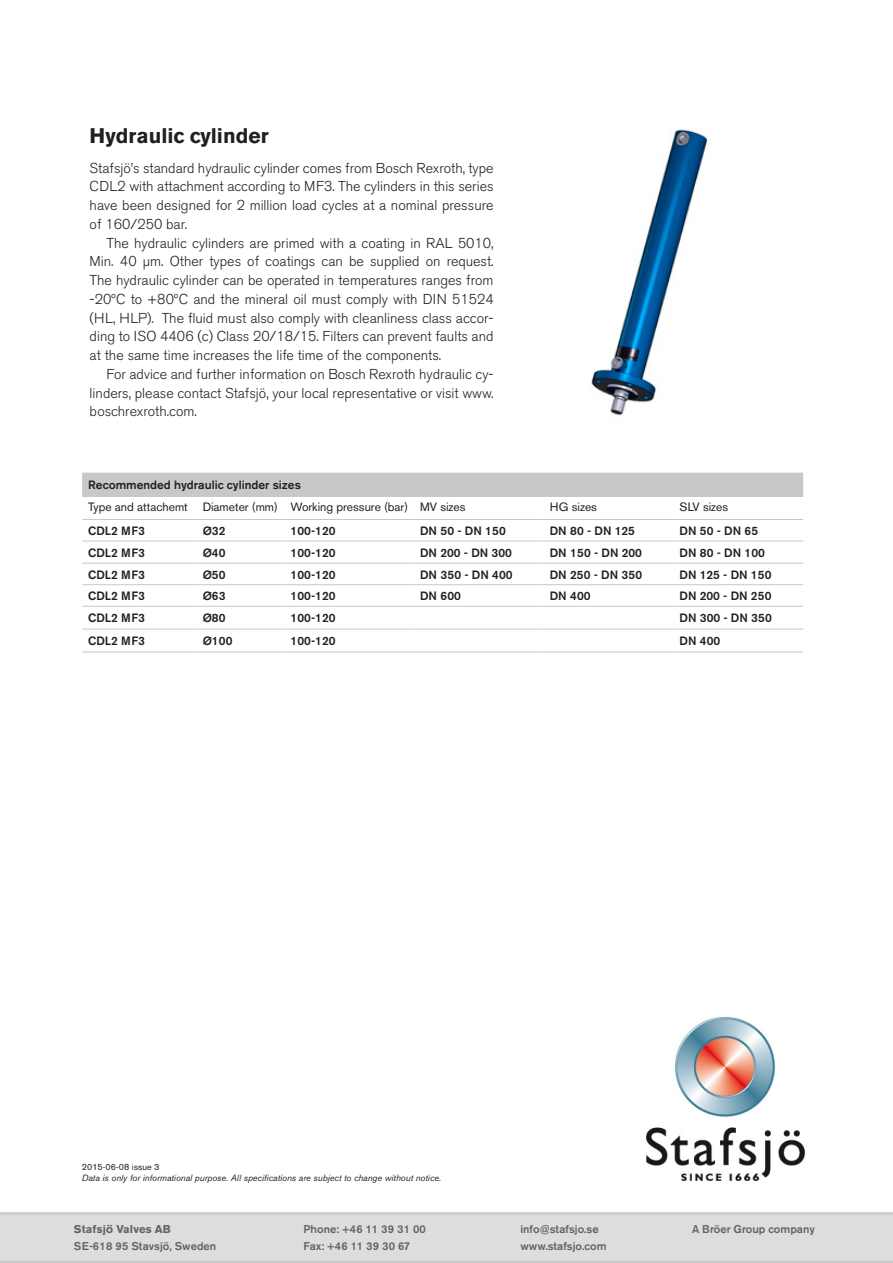
<style>
.page{position:relative;width:893px;height:1263px;background:#fff}
.page>*{position:absolute;margin:0;border:0;box-sizing:border-box;transform-origin:0 0}
.Berthold_Akzidenz_Gr{font:700 21px "Akzidenz Grotesk BE";color:#231f20}
.Brödtext_-_INDRAG{font:300 14.25px/18.8px "Akzidenz Grotesk BE";color:#231f20;text-align:justify}
.Brödtext{font:300 14.25px/18.8px "Akzidenz Grotesk BE";color:#231f20;text-align:justify}
.Tabelltext_-_MEDIUM{font:500 12px "Akzidenz Grotesk BE";color:#231f20}
.Tabeltext{font:12px "Akzidenz Grotesk BE";color:#231f20}
.Brödtext-2{font:500 12px "Akzidenz Grotesk BE";color:#231f20}
.Adress_field{font:500 11.25px "Akzidenz Grotesk BE";color:#636366}
.Adress_field-2{font:700 11.25px "Akzidenz Grotesk BE";letter-spacing:.01em;color:#636366}
.Tabeltext_-_KURSIV{font:italic 9px "Akzidenz Grotesk BE";color:#231f20}
.Tabeltext_-_KURSIV-2{font:9px "Akzidenz Grotesk BE";color:#231f20}
</style>
<div class="page">
<img style="left:590px;top:129px;width:118px;height:287px">
<img style="left:646px;top:1017px;width:159px;height:164px">
<svg style="left:0;top:1212px;width:893px;height:51px;background:#dadbdd"></svg>
<div style="left:698px;top:1226px;width:107px;height:25px;background:#dcdddf"></div>
<div style="left:82px;top:474px;width:721px;height:22px;background:#c7c8ca"></div>
<hr style="left:82px;top:519px;width:115px;height:1px;background:#c7c8ca">
<hr style="left:197px;top:519px;width:88px;height:1px;background:#c7c8ca">
<hr style="left:285px;top:519px;width:129px;height:1px;background:#c7c8ca">
<hr style="left:414px;top:519px;width:130px;height:1px;background:#c7c8ca">
<hr style="left:544px;top:519px;width:129px;height:1px;background:#c7c8ca">
<hr style="left:673px;top:519px;width:130px;height:1px;background:#c7c8ca">
<hr style="left:82px;top:541px;width:115px;height:1px;background:#c7c8ca">
<hr style="left:197px;top:541px;width:88px;height:1px;background:#c7c8ca">
<hr style="left:285px;top:541px;width:129px;height:1px;background:#c7c8ca">
<hr style="left:414px;top:541px;width:130px;height:1px;background:#c7c8ca">
<hr style="left:544px;top:541px;width:129px;height:1px;background:#c7c8ca">
<hr style="left:673px;top:541px;width:130px;height:1px;background:#c7c8ca">
<hr style="left:82px;top:563px;width:115px;height:1px;background:#c7c8ca">
<hr style="left:197px;top:563px;width:88px;height:1px;background:#c7c8ca">
<hr style="left:285px;top:563px;width:129px;height:1px;background:#c7c8ca">
<hr style="left:414px;top:563px;width:130px;height:1px;background:#c7c8ca">
<hr style="left:544px;top:563px;width:129px;height:1px;background:#c7c8ca">
<hr style="left:673px;top:563px;width:130px;height:1px;background:#c7c8ca">
<hr style="left:82px;top:584px;width:115px;height:1px;background:#c7c8ca">
<hr style="left:197px;top:584px;width:88px;height:1px;background:#c7c8ca">
<hr style="left:285px;top:584px;width:129px;height:1px;background:#c7c8ca">
<hr style="left:414px;top:584px;width:130px;height:1px;background:#c7c8ca">
<hr style="left:544px;top:584px;width:129px;height:1px;background:#c7c8ca">
<hr style="left:673px;top:584px;width:130px;height:1px;background:#c7c8ca">
<hr style="left:82px;top:606px;width:115px;height:1px;background:#c7c8ca">
<hr style="left:197px;top:606px;width:88px;height:1px;background:#c7c8ca">
<hr style="left:285px;top:606px;width:129px;height:1px;background:#c7c8ca">
<hr style="left:414px;top:606px;width:130px;height:1px;background:#c7c8ca">
<hr style="left:544px;top:606px;width:129px;height:1px;background:#c7c8ca">
<hr style="left:673px;top:606px;width:130px;height:1px;background:#c7c8ca">
<hr style="left:82px;top:629px;width:115px;height:1px;background:#c7c8ca">
<hr style="left:197px;top:629px;width:88px;height:1px;background:#c7c8ca">
<hr style="left:285px;top:629px;width:129px;height:1px;background:#c7c8ca">
<hr style="left:414px;top:629px;width:130px;height:1px;background:#c7c8ca">
<hr style="left:544px;top:629px;width:129px;height:1px;background:#c7c8ca">
<hr style="left:673px;top:629px;width:130px;height:1px;background:#c7c8ca">
<hr style="left:82px;top:651px;width:115px;height:1px;background:#c7c8ca">
<hr style="left:197px;top:651px;width:88px;height:1px;background:#c7c8ca">
<hr style="left:285px;top:651px;width:129px;height:1px;background:#c7c8ca">
<hr style="left:414px;top:651px;width:130px;height:1px;background:#c7c8ca">
<hr style="left:544px;top:651px;width:129px;height:1px;background:#c7c8ca">
<hr style="left:673px;top:651px;width:130px;height:1px;background:#c7c8ca">
<hr style="left:82px;top:473px;width:115px;height:1px;background:#c7c8ca">
<hr style="left:197px;top:473px;width:88px;height:1px;background:#c7c8ca">
<hr style="left:285px;top:473px;width:129px;height:1px;background:#c7c8ca">
<hr style="left:414px;top:473px;width:130px;height:1px;background:#c7c8ca">
<hr style="left:544px;top:473px;width:129px;height:1px;background:#c7c8ca">
<hr style="left:673px;top:473px;width:130px;height:1px;background:#c7c8ca">
<hr style="left:82px;top:496px;width:115px;height:1px;background:#c7c8ca">
<hr style="left:197px;top:496px;width:88px;height:1px;background:#c7c8ca">
<hr style="left:285px;top:496px;width:129px;height:1px;background:#c7c8ca">
<hr style="left:414px;top:496px;width:130px;height:1px;background:#c7c8ca">
<hr style="left:544px;top:496px;width:129px;height:1px;background:#c7c8ca">
<hr style="left:673px;top:496px;width:130px;height:1px;background:#c7c8ca">
<p class="Berthold_Akzidenz_Gr" style="left:90px;top:123px;width:180px">Hydraulic cylinder</p>
<p class="Brödtext" style="left:90px;top:159px;width:405px">Stafsjö’s standard hydraulic cylinder comes from Bosch Rexroth, type CDL2 with attachment according to MF3. The cylinders in this series have been designed for 2 million load cycles at a nominal pressure of 160/250 bar.</p>
<p class="Brödtext_-_INDRAG" style="left:90px;top:234px;width:405px;text-indent:17px">The hydraulic cylinders are primed with a coating in RAL 5010, Min. 40 μm. Other types of coatings can be supplied on request.<br>The hydraulic cylinder can be operated in temperatures ranges from -20ºC to +80ºC and the mineral oil must comply with DIN 51524 (HL, HLP). The fluid must also comply with cleanliness class accor&shy;ding to ISO 4406 (c) Class 20/18/15. Filters can prevent faults and at the same time increases the life time of the components.</p>
<p class="Brödtext_-_INDRAG" style="left:90px;top:365px;width:405px;text-indent:17px">For advice and further information on Bosch Rexroth hydraulic cy&shy;linders, please contact Stafsjö, your local representative or visit www. boschrexroth.com.</p>
<p class="Brödtext-2" style="left:88px;top:477px;width:214px">Recommended hydraulic cylinder sizes</p>
<p class="Tabeltext" style="left:88px;top:500px;width:101px">Type and attachemt</p>
<p class="Tabeltext" style="left:203px;top:500px;width:77px">Diameter (mm)</p>
<p class="Tabeltext" style="left:291px;top:500px;width:119px">Working pressure (bar)</p>
<p class="Tabeltext" style="left:420px;top:500px;width:47px">MV sizes</p>
<p class="Tabeltext" style="left:550px;top:500px;width:49px">HG sizes</p>
<p class="Tabeltext" style="left:679px;top:500px;width:50px">SLV sizes</p>
<p class="Tabelltext_-_MEDIUM" style="left:88px;top:523px;width:58px">CDL2 MF3</p>
<p class="Tabelltext_-_MEDIUM" style="left:203px;top:523px;width:24px">Ø32</p>
<p class="Tabelltext_-_MEDIUM" style="left:291px;top:523px;width:46px">100-120</p>
<p class="Tabelltext_-_MEDIUM" style="left:420px;top:523px;width:87px">DN 50 - DN 150</p>
<p class="Tabelltext_-_MEDIUM" style="left:550px;top:523px;width:87px">DN 80 - DN 125</p>
<p class="Tabelltext_-_MEDIUM" style="left:679px;top:523px;width:80px">DN 50 - DN 65</p>
<p class="Tabelltext_-_MEDIUM" style="left:88px;top:545px;width:58px">CDL2 MF3</p>
<p class="Tabelltext_-_MEDIUM" style="left:203px;top:545px;width:24px">Ø40</p>
<p class="Tabelltext_-_MEDIUM" style="left:291px;top:545px;width:46px">100-120</p>
<p class="Tabelltext_-_MEDIUM" style="left:420px;top:545px;width:93px">DN 200 - DN 300</p>
<p class="Tabelltext_-_MEDIUM" style="left:550px;top:545px;width:94px">DN 150 - DN 200</p>
<p class="Tabelltext_-_MEDIUM" style="left:679px;top:545px;width:87px">DN 80 - DN 100</p>
<p class="Tabelltext_-_MEDIUM" style="left:88px;top:567px;width:58px">CDL2 MF3</p>
<p class="Tabelltext_-_MEDIUM" style="left:203px;top:567px;width:24px">Ø50</p>
<p class="Tabelltext_-_MEDIUM" style="left:291px;top:567px;width:46px">100-120</p>
<p class="Tabelltext_-_MEDIUM" style="left:420px;top:567px;width:94px">DN 350 - DN 400</p>
<p class="Tabelltext_-_MEDIUM" style="left:550px;top:567px;width:94px">DN 250 - DN 350</p>
<p class="Tabelltext_-_MEDIUM" style="left:679px;top:567px;width:94px">DN 125 - DN 150</p>
<p class="Tabelltext_-_MEDIUM" style="left:88px;top:589px;width:58px">CDL2 MF3</p>
<p class="Tabelltext_-_MEDIUM" style="left:203px;top:589px;width:24px">Ø63</p>
<p class="Tabelltext_-_MEDIUM" style="left:291px;top:589px;width:46px">100-120</p>
<p class="Tabelltext_-_MEDIUM" style="left:420px;top:589px;width:42px">DN 600</p>
<p class="Tabelltext_-_MEDIUM" style="left:550px;top:589px;width:42px">DN 400</p>
<p class="Tabelltext_-_MEDIUM" style="left:679px;top:589px;width:93px">DN 200 - DN 250</p>
<p class="Tabelltext_-_MEDIUM" style="left:88px;top:610px;width:58px">CDL2 MF3</p>
<p class="Tabelltext_-_MEDIUM" style="left:203px;top:610px;width:24px">Ø80</p>
<p class="Tabelltext_-_MEDIUM" style="left:291px;top:610px;width:46px">100-120</p>
<p class="Tabelltext_-_MEDIUM" style="left:679px;top:610px;width:94px">DN 300 - DN 350</p>
<p class="Tabelltext_-_MEDIUM" style="left:88px;top:633px;width:58px">CDL2 MF3</p>
<p class="Tabelltext_-_MEDIUM" style="left:203px;top:633px;width:31px">Ø100</p>
<p class="Tabelltext_-_MEDIUM" style="left:291px;top:633px;width:46px">100-120</p>
<p class="Tabelltext_-_MEDIUM" style="left:679px;top:633px;width:42px">DN 400</p>
<p class="Tabeltext_-_KURSIV-2" style="left:82px;top:1161px;width:79px">2015-06-08 issue 3</p>
<p class="Tabeltext_-_KURSIV" style="left:82px;top:1172px;width:361px">Data is only for informational purpose. All specifications are subject to change without notice.</p>
<p class="Adress_field-2" style="left:74px;top:1223px;width:98px">Stafsjö Valves AB</p>
<p class="Adress_field" style="left:304px;top:1222px;width:124px">Phone: +46 11 39 31 00</p>
<p class="Adress_field" style="left:520px;top:1222px;width:80px">info@stafsjo.se</p>
<p class="Adress_field" style="left:692px;top:1222px;width:124px">A Bröer Group company</p>
<p class="Adress_field" style="left:74px;top:1239px;width:144px">SE-618 95 Stavsjö, Sweden</p>
<p class="Adress_field" style="left:304px;top:1239px;width:108px">Fax: +46 11 39 30 67</p>
<p class="Adress_field" style="left:520px;top:1239px;width:88px">www.stafsjo.com</p>
</div>
